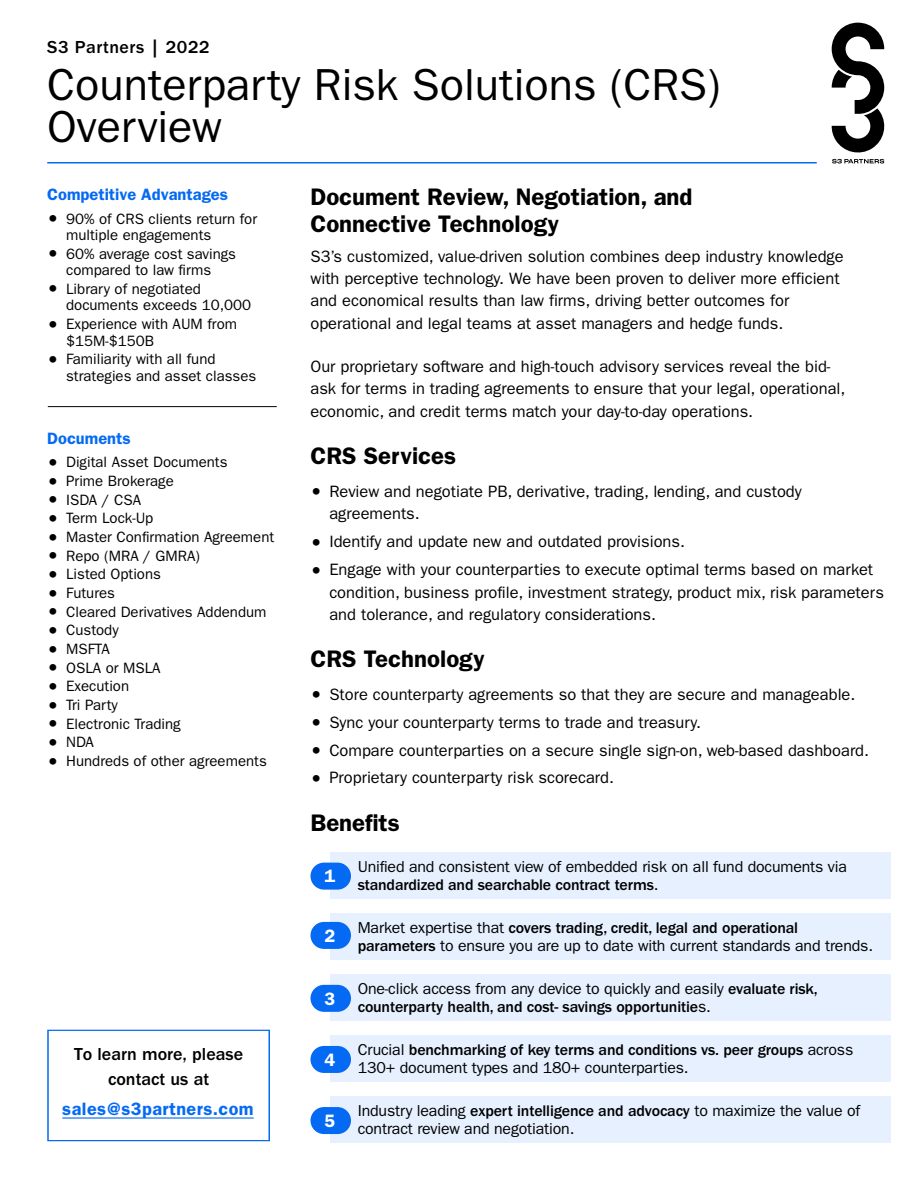
<style>
.page{position:relative;width:918px;height:1188px;background:#fff}
.page>*{position:absolute;margin:0;border:0;box-sizing:border-box;transform-origin:0 0}
.t1{font:45px/42px "ITC Franklin Gothic Std";color:#000}
.t2{font:600 24px/27px "ITC Franklin Gothic Std";color:#000}
.t3{font:500 18px/25.2px "ITC Franklin Gothic Std";color:#000;text-align:center}
.t4{font:600 18px "ITC Franklin Gothic Std";letter-spacing:.025em;color:#056af3}
.t5{font:500 18px "ITC Franklin Gothic Std";letter-spacing:.03em;color:#000}
.t6{font:600 18px "ITC Franklin Gothic Std";color:#fff}
.t7{font:16.5px/22.5px "ITC Franklin Gothic Std";color:#000}
.t8{font:600 16.5px "ITC Franklin Gothic Std";color:#056af3}
.t9{font:15.9px/18px "ITC Franklin Gothic Std";letter-spacing:-.01em;color:#000}
.t10{font:500 15.9px/18px "ITC Franklin Gothic Std";letter-spacing:-.01em;color:#000}
.t11{font:15px/16.5px "ITC Franklin Gothic Std";color:#000}
.s1{font-family:"ITC Franklin Gothic Std Hvy";font-size:19.5px}
.s2{font-weight:500}
.s3{font-weight:400}
</style>
<div class="page">
<svg style="left:832px;top:23px;width:52px;height:141px"></svg>
<hr style="left:47px;top:162px;width:770px;height:2px;background:#056af3">
<hr style="left:62px;top:1117px;width:192px;height:2px;background:#056af3">
<div style="left:47px;top:1030px;width:223px;height:111px;border:1px solid #056af3"></div>
<div style="left:331px;top:852px;width:560px;height:47px;background:#e6f0fe"></div>
<div style="left:310px;top:863px;width:41px;height:27px;background:#056af3;border-radius:14px"></div>
<div style="left:331px;top:913px;width:560px;height:47px;background:#e6f0fe"></div>
<div style="left:310px;top:922px;width:41px;height:27px;background:#056af3;border-radius:14px"></div>
<div style="left:331px;top:974px;width:560px;height:47px;background:#e6f0fe"></div>
<div style="left:310px;top:985px;width:41px;height:27px;background:#056af3;border-radius:14px"></div>
<div style="left:331px;top:1035px;width:560px;height:47px;background:#e6f0fe"></div>
<div style="left:310px;top:1046px;width:41px;height:27px;background:#056af3;border-radius:14px"></div>
<div style="left:331px;top:1096px;width:560px;height:47px;background:#e6f0fe"></div>
<div style="left:310px;top:1107px;width:41px;height:27px;background:#056af3;border-radius:14px"></div>
<hr style="left:48px;top:406px;width:229px;height:1px;background:#000">
<p class="t5" style="left:47px;top:37px;width:164px">S3 Partners | 2022</p>
<h1 class="t1" style="left:47px;top:64px;width:675px">Counterparty Risk Solutions (CRS)<br>Overview</h1>
<p class="t8" style="left:47px;top:185px;width:182px">Competitive Advantages</p>
<p class="t11" style="left:66px;top:210px;width:193px;text-indent:-19px"><span class="s1">•</span> 90% of CRS clients return for multiple engagements</p>
<p class="t11" style="left:47px;top:245px;width:190px;text-align:center"><span class="s1">•</span> 60% average cost savings compared to law firms</p>
<p class="t11" style="left:66px;top:281px;width:187px;text-indent:-19px"><span class="s1">•</span> Library of negotiated documents exceeds 10,000</p>
<p class="t11" style="left:66px;top:316px;width:173px;text-indent:-19px"><span class="s1">•</span> Experience with AUM from $15M-$150B</p>
<p class="t11" style="left:66px;top:351px;width:192px;text-indent:-19px"><span class="s1">•</span> Familiarity with all fund strategies and asset classes</p>
<p class="t8" style="left:47px;top:429px;width:85px">Documents</p>
<p class="t11" style="left:47px;top:454px;width:182px"><span class="s1">•</span> Digital Asset Documents</p>
<p class="t11" style="left:47px;top:473px;width:128px"><span class="s1">•</span> Prime Brokerage</p>
<p class="t11" style="left:47px;top:492px;width:95px"><span class="s1">•</span> ISDA / CSA</p>
<p class="t11" style="left:47px;top:510px;width:108px"><span class="s1">•</span> Term Lock-Up</p>
<p class="t11" style="left:47px;top:529px;width:229px"><span class="s1">•</span> Master Confirmation Agreement</p>
<p class="t11" style="left:47px;top:548px;width:154px"><span class="s1">•</span> Repo (MRA / GMRA)</p>
<p class="t11" style="left:47px;top:566px;width:115px"><span class="s1">•</span> Listed Options</p>
<p class="t11" style="left:47px;top:585px;width:69px"><span class="s1">•</span> Futures</p>
<p class="t11" style="left:47px;top:604px;width:221px"><span class="s1">•</span> Cleared Derivatives Addendum</p>
<p class="t11" style="left:47px;top:622px;width:73px"><span class="s1">•</span> Custody</p>
<p class="t11" style="left:47px;top:641px;width:64px"><span class="s1">•</span> MSFTA</p>
<p class="t11" style="left:47px;top:660px;width:115px"><span class="s1">•</span> OSLA or MSLA</p>
<p class="t11" style="left:47px;top:678px;width:83px"><span class="s1">•</span> Execution</p>
<p class="t11" style="left:47px;top:697px;width:72px"><span class="s1">•</span> Tri Party</p>
<p class="t11" style="left:47px;top:716px;width:135px"><span class="s1">•</span> Electronic Trading</p>
<p class="t11" style="left:47px;top:734px;width:48px"><span class="s1">•</span> NDA</p>
<p class="t11" style="left:47px;top:753px;width:221px"><span class="s1">•</span> Hundreds of other agreements</p>
<p class="t3" style="left:74px;top:1041px;width:171px">To learn more, please contact us at</p>
<p class="t4" style="left:62px;top:1099px;width:193px">sales@s3partners.com</p>
<h2 class="t2" style="left:310px;top:184px;width:384px">Document Review, Negotiation, and<br>Connective Technology</h2>
<p class="t7" style="left:310px;top:245px;width:535px;line-height:22px">S3’s customized, value-driven solution combines deep industry knowledge with perceptive technology. We have been proven to deliver more efficient and economical results than law firms, driving better outcomes for</p>
<p class="t7" style="left:310px;top:313px;width:474px">operational and legal teams at asset managers and hedge funds.</p>
<p class="t7" style="left:310px;top:355px;width:537px">Our proprietary software and high-touch advisory services reveal the bid&shy;ask for terms in trading agreements to ensure that your legal, operational, economic, and credit terms match your day-to-day operations.</p>
<h2 class="t2" style="left:310px;top:443px;width:147px">CRS Services</h2>
<p class="t7" style="left:329px;top:480px;width:474px;text-indent:-19px"><span class="s1">•</span> Review and negotiate PB, derivative, trading, lending, and custody agreements.</p>
<p class="t7" style="left:310px;top:530px;width:376px"><span class="s1">•</span> Identify and update new and outdated provisions.</p>
<p class="t7" style="left:329px;top:558px;width:556px;text-indent:-19px"><span class="s1">•</span> Engage with your counterparties to execute optimal terms based on market condition, business profile, investment strategy, product mix, risk parameters and tolerance, and regulatory considerations.</p>
<h2 class="t2" style="left:310px;top:646px;width:176px">CRS Technology</h2>
<p class="t7" style="left:310px;top:683px;width:546px"><span class="s1">•</span> Store counterparty agreements so that they are secure and manageable.</p>
<p class="t7" style="left:310px;top:711px;width:392px"><span class="s1">•</span> Sync your counterparty terms to trade and treasury.</p>
<p class="t7" style="left:310px;top:739px;width:560px"><span class="s1">•</span> Compare counterparties on a secure single sign-on, web-based dashboard.</p>
<p class="t7" style="left:310px;top:767px;width:305px"><span class="s1">•</span> Proprietary counterparty risk scorecard.</p>
<h2 class="t2" style="left:310px;top:809px;width:91px">Benefits</h2>
<p class="t9" style="left:358px;top:857px;width:491px">Unified and consistent view of embedded risk on all fund documents via <span class="s2">standardized and searchable contract terms</span>.</p>
<p class="t6" style="left:325px;top:865px;width:12px">1</p>
<p class="t6" style="left:325px;top:925px;width:12px">2</p>
<p class="t6" style="left:325px;top:988px;width:12px">3</p>
<p class="t6" style="left:325px;top:1049px;width:12px">4</p>
<p class="t6" style="left:325px;top:1110px;width:12px">5</p>
<p class="t9" style="left:358px;top:918px;width:517px">Market expertise that <span class="s2">covers trading, credit, legal and operational parameters</span> to ensure you are up to date with current standards and trends.</p>
<p class="t10" style="left:358px;top:980px;width:462px"><span class="s3">One-click access from any device to quickly and easily</span> evaluate risk, counterparty health, and cost- savings opportunitie<span class="s3">s.</span></p>
<p class="t9" style="left:358px;top:1041px;width:497px">Crucial <span class="s2">benchmarking of key terms and conditions vs. peer groups</span> across<br>130+ document types and 180+ counterparties.</p>
<p class="t9" style="left:358px;top:1102px;width:504px">Industry leading <span class="s2">expert intelligence and advocacy</span> to maximize the value of contract review and negotiation.</p>
</div>
